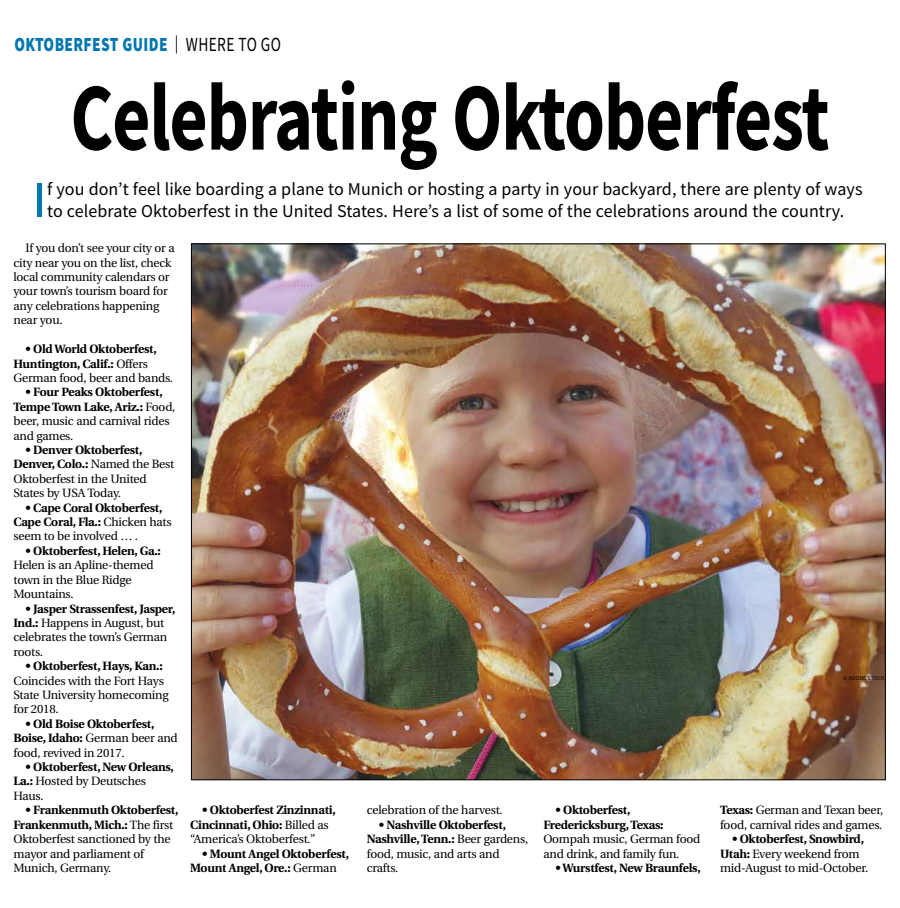
<style>
.page{position:relative;width:900px;height:908px;background:#fff}
.page>*{position:absolute;margin:0;border:0;box-sizing:border-box;transform-origin:0 0}
.t1{font:700 96px "Source Sans Pro";letter-spacing:-.015em;color:#000;scale:.77 1}
.t2{font:50.9px "Source Sans Pro";color:#0077b1;scale:1.1 1}
.t3{font:900 20px "Source Sans Pro";letter-spacing:.025em;color:#0077b1;scale:.77 1}
.t4{font:18px/21.6px "Source Sans Pro";letter-spacing:.005em;color:#000}
.t5{font:12px/14.4px "Utopia";letter-spacing:-.02em;color:#000}
.t6{font:700 12px/14.4px "Utopia";letter-spacing:-.02em;color:#000}
.t7{font:6px "Source Sans Pro";color:#000}
.s1{font-weight:400;font-size:18px;color:#000}
.s2{font-weight:400;color:#000}
.s3{font-weight:400}
.s4{font-weight:700}
</style>
<div class="page">
<img style="left:193px;top:245px;width:691px;height:532px">
<h3 class="t3" style="left:14px;top:31px;width:348px">OKTOBERFEST GUIDE <span class="s1">|</span> <span class="s2">WHERE TO GO</span></h3>
<h1 class="t1" style="left:70px;top:53px;width:988px">Celebrating Oktoberfest</h1>
<h2 class="t2" style="left:32px;top:168px;width:15px">I</h2>
<h3 class="t4" style="left:47px;top:178px;width:817px">f you don’t feel like boarding a plane to Munich or hosting a party in your backyard, there are plenty of ways to celebrate Oktoberfest in the United States. Here’s a list of some of the celebrations around the country.</h3>
<p class="t5" style="left:14px;top:241px;width:163px;text-indent:12px">If you don’t see your city or a city near you on the list, check local community calendars or your town’s tourism board for any celebrations happening near you.</p>
<p class="t6" style="left:14px;top:342px;width:161px;text-indent:12px">• Old World Oktoberfest,<br>Huntington, Calif.: <span class="s3">Offers<br>German food, beer and bands.</span></p>
<p class="t6" style="left:14px;top:385px;width:163px;text-indent:12px">• Four Peaks Oktoberfest,<br>Tempe Town Lake, Ariz.: <span class="s3">Food, beer, music and carnival rides and games.</span></p>
<p class="t5" style="left:14px;top:443px;width:162px;text-indent:12px"><span class="s4">• Denver Oktoberfest,<br>Denver, Colo.:</span> Named the Best<br>Oktoberfest in the United<br>States by USA Today.</p>
<p class="t6" style="left:14px;top:500px;width:160px;text-indent:12px">• Cape Coral Oktoberfest,<br>Cape Coral, Fla.: <span class="s3">Chicken hats seem to be involved … .</span></p>
<p class="t6" style="left:26px;top:543px;width:137px">• Oktoberfest, Helen, Ga.:</p>
<p class="t5" style="left:14px;top:558px;width:142px">Helen is an Apline-themed town in the Blue Ridge<br>Mountains.</p>
<p class="t5" style="left:14px;top:601px;width:163px;text-indent:12px"><span class="s4">• Jasper Strassenfest, Jasper,<br>Ind.:</span> Happens in August, but celebrates the town’s German roots.</p>
<p class="t6" style="left:26px;top:658px;width:139px">• Oktoberfest, Hays, Kan.:</p>
<p class="t5" style="left:14px;top:673px;width:157px">Coincides with the Fort Hays<br>State University homecoming for 2018.</p>
<p class="t6" style="left:14px;top:716px;width:166px;text-indent:12px">• Old Boise Oktoberfest,<br>Boise, Idaho: <span class="s3">German beer and food, revived in 2017.</span></p>
<p class="t6" style="left:14px;top:759px;width:162px;text-indent:12px">• Oktoberfest, New Orleans,<br>La.: <span class="s3">Hosted by Deutsches<br>Haus.</span></p>
<p class="t5" style="left:13px;top:803px;width:167px;text-indent:12px"><span class="s4">• Frankenmuth Oktoberfest,<br>Frankenmuth, Mich.:</span> The first<br>Oktoberfest sanctioned by the mayor and parliament of<br>Munich, Germany.</p>
<p class="t6" style="left:190px;top:802px;width:147px;text-indent:12px">• Oktoberfest Zinzinnati,<br>Cincinnati, Ohio: <span class="s3">Billed as “America’s Oktoberfest.”</span></p>
<p class="t6" style="left:190px;top:846px;width:161px;text-indent:12px">• Mount Angel Oktoberfest,<br>Mount Angel, Ore.: <span class="s3">German</span></p>
<p class="t5" style="left:367px;top:803px;width:138px">celebration of the harvest.</p>
<p class="t5" style="left:367px;top:817px;width:163px;text-indent:12px"><span class="s4">• Nashville Oktoberfest,<br>Nashville, Tenn.:</span> Beer gardens, food, music, and arts and crafts.</p>
<p class="t6" style="left:543px;top:802px;width:122px;text-indent:12px">• Oktoberfest,<br>Fredericksburg, Texas:</p>
<p class="t5" style="left:543px;top:831px;width:158px">Oompah music, German food and drink, and family fun.</p>
<p class="t6" style="left:555px;top:860px;width:147px">• Wurstfest, New Braunfels,</p>
<p class="t7" style="left:843px;top:674px;width:43px">© ADOBE STOCK</p>
<p class="t5" style="left:720px;top:803px;width:165px"><span class="s4">Texas:</span> German and Texan beer, food, carnival rides and games.</p>
<p class="t5" style="left:720px;top:831px;width:150px;text-indent:12px"><span class="s4">• Oktoberfest, Snowbird,<br>Utah:</span> Every weekend from mid-August to mid-October.</p>
</div>
